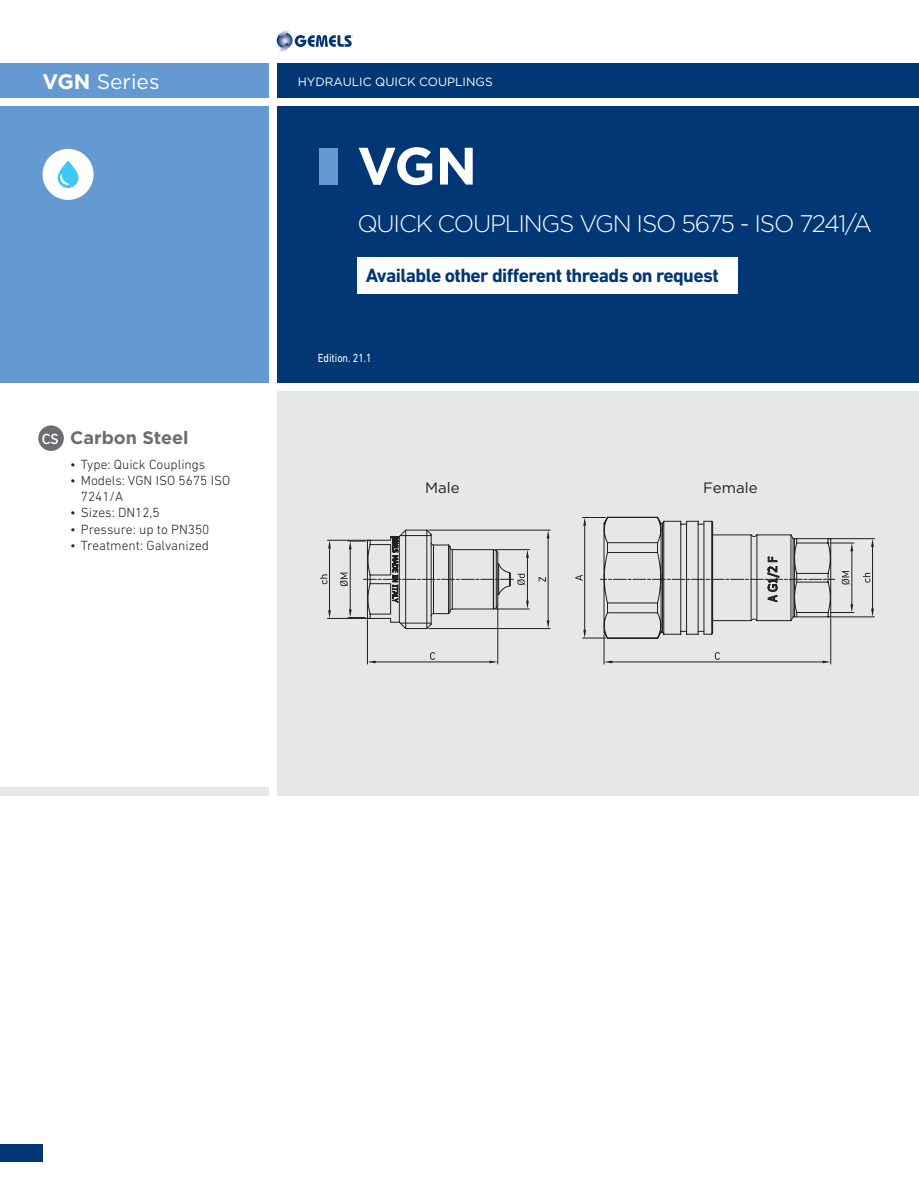
<style>
.page{position:relative;width:919px;height:1187px;background:#fff}
.page>*{position:absolute;margin:0;border:0;box-sizing:border-box;transform-origin:0 0}
.SERIE_APERTURA{font:700 52.5px "Gotham";color:#fff}
.TESTO_SERIE_APERTURA{font:300 24px "Gotham";letter-spacing:-.05em;color:#fff}
.SERIE_FAMIGLIA_sinistra{font:21px "Gotham";color:#fff}
.SERIE_APERTURA-2{font:700 19.5px "DIN Next LT Pro";letter-spacing:-.03em;color:#013775}
.carbon_steel_paragrafo{font:700 18px "Gotham";color:#6c6d70}
.SERIE_APERTURA-3{font:15px "Gotham";color:#231f20}
.t1{font:500 15px "Brix Sans";color:#fff}
.t2{font:300 13.5px/16.2px "DIN Next LT Pro";color:#231f20}
.HYDRAULIC_FAMIGLIA_sinistra{font:12px "Gotham";color:#fff}
.Codice_schema{font:12px "DIN Next LT Pro";color:#fff;scale:.85 1}
.s1{font-weight:700}
.s2{color:#6599d1}
</style>
<div class="page">
<svg style="left:278px;top:30px;width:74px;height:22px"></svg>
<div style="left:0;top:1144px;width:43px;height:17px;background:#013775"></div>
<div style="left:0;top:106px;width:268px;height:277px;background:#6599d1"></div>
<div style="left:277px;top:106px;width:641px;height:277px;background:#013775"></div>
<div style="left:43px;top:149px;width:51px;height:51px;background:#fff;border-radius:50%"></div>
<svg style="left:58px;top:161px;width:21px;height:27px"></svg>
<div style="left:0;top:787px;width:268px;height:8px;background:#e6e7e9"></div>
<div style="left:277px;top:64px;width:641px;height:34px;background:#013775"></div>
<div style="left:0;top:64px;width:268px;height:34px;background:#6599d1"></div>
<div style="left:277px;top:391px;width:641px;height:404px;background:#e6e7e9"></div>
<hr style="left:376px;top:661px;width:113px;height:1px;background:#231f20">
<hr style="left:367px;top:619px;width:1px;height:45px;background:#231f20">
<hr style="left:497px;top:608px;width:1px;height:56px;background:#231f20">
<svg style="left:489px;top:660px;width:8px;height:3px"></svg>
<svg style="left:368px;top:660px;width:8px;height:3px"></svg>
<svg style="left:430px;top:652px;width:5px;height:7px"></svg>
<hr style="left:329px;top:548px;width:1px;height:62px;background:#231f20">
<hr style="left:327px;top:618px;width:41px;height:1px;background:#231f20">
<hr style="left:327px;top:540px;width:41px;height:1px;background:#231f20">
<svg style="left:328px;top:540px;width:3px;height:8px"></svg>
<svg style="left:328px;top:610px;width:3px;height:8px"></svg>
<svg style="left:320px;top:574px;width:7px;height:10px"></svg>
<hr style="left:612px;top:661px;width:210px;height:1px;background:#231f20">
<hr style="left:830px;top:618px;width:1px;height:46px;background:#231f20">
<hr style="left:603px;top:634px;width:1px;height:30px;background:#231f20">
<svg style="left:604px;top:660px;width:8px;height:3px"></svg>
<svg style="left:822px;top:660px;width:8px;height:3px"></svg>
<svg style="left:714px;top:652px;width:5px;height:7px"></svg>
<hr style="left:872px;top:547px;width:1px;height:61px;background:#231f20">
<hr style="left:830px;top:616px;width:44px;height:1px;background:#231f20">
<hr style="left:830px;top:538px;width:44px;height:1px;background:#231f20">
<svg style="left:871px;top:538px;width:2px;height:9px"></svg>
<svg style="left:871px;top:608px;width:2px;height:8px"></svg>
<svg style="left:862px;top:573px;width:8px;height:9px"></svg>
<svg style="left:340px;top:516px;width:513px;height:123px"></svg>
<div style="left:38px;top:425px;width:26px;height:26px;background:#6c6d70;border-radius:50%"></div>
<div style="left:358px;top:257px;width:379px;height:36px;background:#fff"></div>
<p class="SERIE_FAMIGLIA_sinistra" style="left:43px;top:68px;width:118px"><span class="s1">VGN</span> Series</p>
<p class="HYDRAULIC_FAMIGLIA_sinistra" style="left:298px;top:74px;width:196px">HYDRAULIC QUICK COUPLINGS</p>
<p class="SERIE_FAMIGLIA_sinistra" style="left:43px;top:68px;width:101px"><span class="s1">GE</span> Series</p>
<p class="SERIE_APERTURA" style="left:318px;top:131px;width:161px"><span class="s2">❚</span> VGN</p>
<p class="TESTO_SERIE_APERTURA" style="left:357px;top:208px;width:516px">QUICK COUPLINGS VGN ISO 5675 - ISO 7241/A</p>
<p class="SERIE_APERTURA-2" style="left:366px;top:264px;width:354px">Available other different threads on request</p>
<p class="t1" style="left:42px;top:429px;width:18px">CS</p>
<p class="carbon_steel_paragrafo" style="left:70px;top:426px;width:120px">Carbon Steel</p>
<p class="t2" style="left:70px;top:456px;width:137px">• Type: Quick Couplings</p>
<p class="t2" style="left:81px;top:472px;width:151px;text-indent:-11px">• Models: VGN ISO 5675 ISO<br>7241/A</p>
<p class="t2" style="left:70px;top:504px;width:91px">• Sizes: DN12,5</p>
<p class="t2" style="left:70px;top:521px;width:141px">• Pressure: up to PN350</p>
<p class="t2" style="left:70px;top:537px;width:140px">• Treatment: Galvanized</p>
<p class="Codice_schema" style="left:318px;top:351px;width:65px">Edition. 21.1</p>
<p class="SERIE_APERTURA-3" style="left:425px;top:478px;width:36px">Male</p>
<p class="SERIE_APERTURA-3" style="left:703px;top:478px;width:56px">Female</p>
</div>
